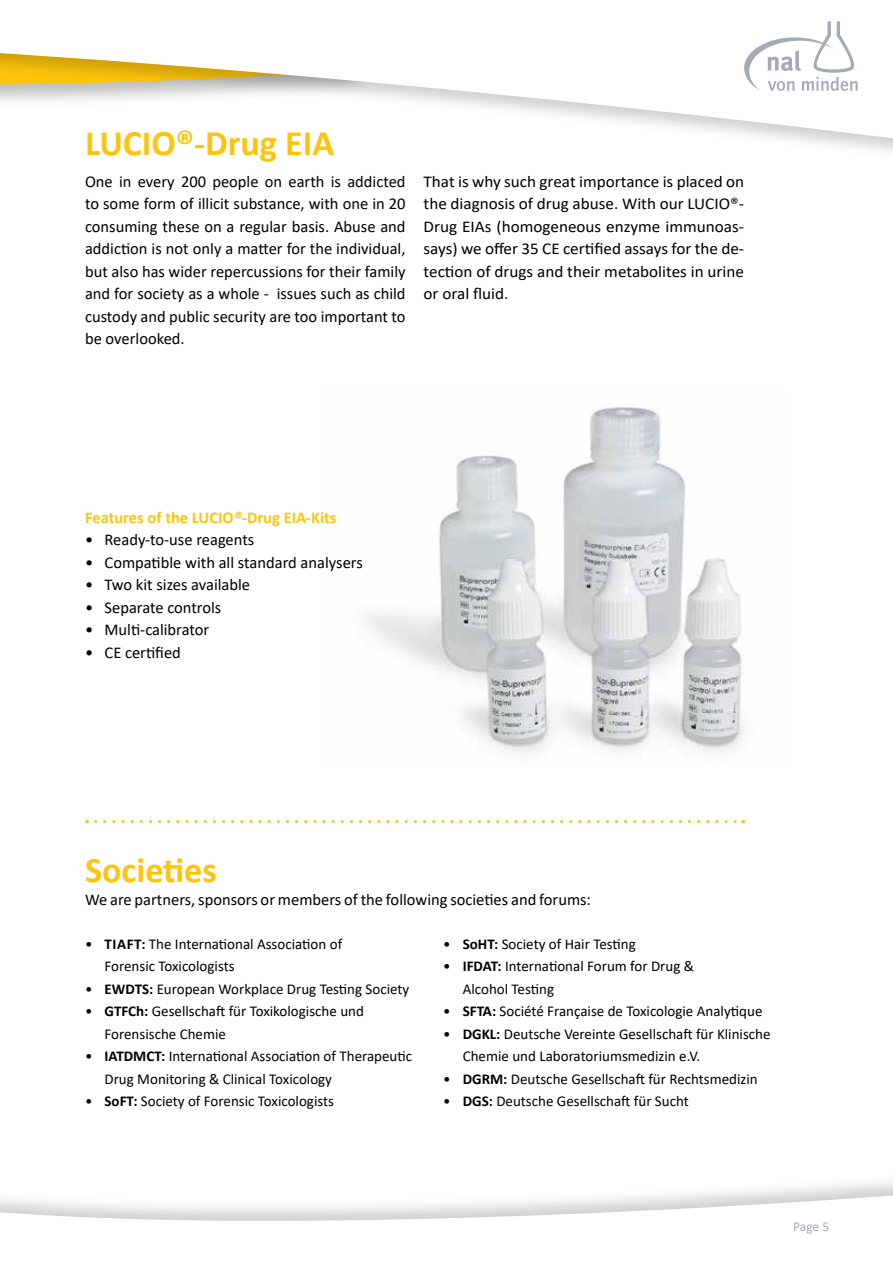
<style>
.page{position:relative;width:893px;height:1263px;background:#fff}
.page>*{position:absolute;margin:0;border:0;box-sizing:border-box;transform-origin:0 0}
.t1{font:700 36px "Calibri";color:#fdc40b}
.t2{font:16.5px/22.5px "Calibri";color:#000;text-align:justify}
.t3{font:16.5px/22.5px "Calibri";color:#000;text-align:justify;scale:1.04 1}
.t4{font:700 16.5px "Calibri";color:#fdc40b}
.t5{font:15px/22.5px "Calibri";color:#000}
.t6{font:13.5px "Calibri";color:#a3acb2}
.s1{font-style:italic}
.s2{font-weight:700}
</style>
<div class="page">
<svg style="left:0;top:1181px;width:893px;height:40px"></svg>
<svg style="left:0;top:53px;width:893px;height:88px"></svg>
<svg style="left:744px;top:21px;width:114px;height:70px"></svg>
<img style="left:367px;top:407px;width:379px;height:345px">
<svg style="left:96px;top:820px;width:648px;height:3px"></svg>
<h1 class="t1" style="left:85px;top:117px;width:251px">LUCIO®-Drug EIA</h1>
<p class="t2" style="left:85px;top:170px;width:322px">One in every 200 people on earth is addicted to some form of illicit substance, with one in 20 consuming these on a regular basis. Abuse and addiction is not only a matter for the individual, but also has wider repercussions for their family and for society as a whole - issues such as child custody and public security are too important to be overlooked.</p>
<p class="t3" style="left:424px;top:170px;width:310px">That is why such great importance is placed on the diagnosis of drug abuse. With our LUCIO®- Drug EIAs (homogeneous enzyme immunoas&shy;says) we offer 35 CE certified assays for the de&shy;tection of drugs and their metabolites in urine or oral fluid.</p>
<p class="t4" style="left:85px;top:505px;width:253px">Features of the LUCIO<span class="s1">®</span>-Drug EIA-Kits</p>
<p class="t2" style="left:85px;top:528px;width:171px">• Ready-to-use reagents</p>
<p class="t2" style="left:85px;top:550px;width:279px">• Compatible with all standard analysers</p>
<p class="t2" style="left:85px;top:573px;width:167px">• Two kit sizes available</p>
<p class="t2" style="left:85px;top:595px;width:138px">• Separate controls</p>
<p class="t2" style="left:85px;top:618px;width:126px">• Multi-calibrator</p>
<p class="t2" style="left:85px;top:641px;width:97px">• CE certified</p>
<h1 class="t1" style="left:85px;top:845px;width:133px">Societies</h1>
<p class="t2" style="left:85px;top:887px;width:507px">We are partners, sponsors or members of the following societies and forums:</p>
<p class="t5" style="left:105px;top:932px;width:239px;text-indent:-19px">• <span class="s2">TIAFT:</span> The International Association of<br>Forensic Toxicologists</p>
<p class="t5" style="left:85px;top:977px;width:326px">• <span class="s2">EWDTS:</span> European Workplace Drug Testing Society</p>
<p class="t5" style="left:105px;top:1000px;width:261px;text-indent:-19px">• <span class="s2">GTFCh:</span> Gesellschaft für Toxikologische und<br>Forensische Chemie</p>
<p class="t5" style="left:105px;top:1045px;width:309px;text-indent:-20px">• <span class="s2">IATDMCT:</span> International Association of Therapeutic<br>Drug Monitoring &amp; Clinical Toxicology</p>
<p class="t5" style="left:85px;top:1090px;width:251px">• <span class="s2">SoFT:</span> Society of Forensic Toxicologists</p>
<p class="t5" style="left:443px;top:932px;width:194px">• <span class="s2">SoHT:</span> Society of Hair Testing</p>
<p class="t5" style="left:463px;top:955px;width:233px;text-indent:-20px">• <span class="s2">IFDAT:</span> International Forum for Drug &amp;<br>Alcohol Testing</p>
<p class="t5" style="left:443px;top:1000px;width:321px">• <span class="s2">SFTA:</span> Société Française de Toxicologie Analytique</p>
<p class="t5" style="left:463px;top:1022px;width:309px;text-indent:-20px">• <span class="s2">DGKL:</span> Deutsche Vereinte Gesellschaft für Klinische<br>Chemie und Laboratoriumsmedizin e.V.</p>
<p class="t5" style="left:443px;top:1067px;width:316px">• <span class="s2">DGRM:</span> Deutsche Gesellschaft für Rechtsmedizin</p>
<p class="t5" style="left:443px;top:1090px;width:247px">• <span class="s2">DGS:</span> Deutsche Gesellschaft für Sucht</p>
<p class="t6" style="left:793px;top:1217px;width:38px">Page 5</p>
</div>
